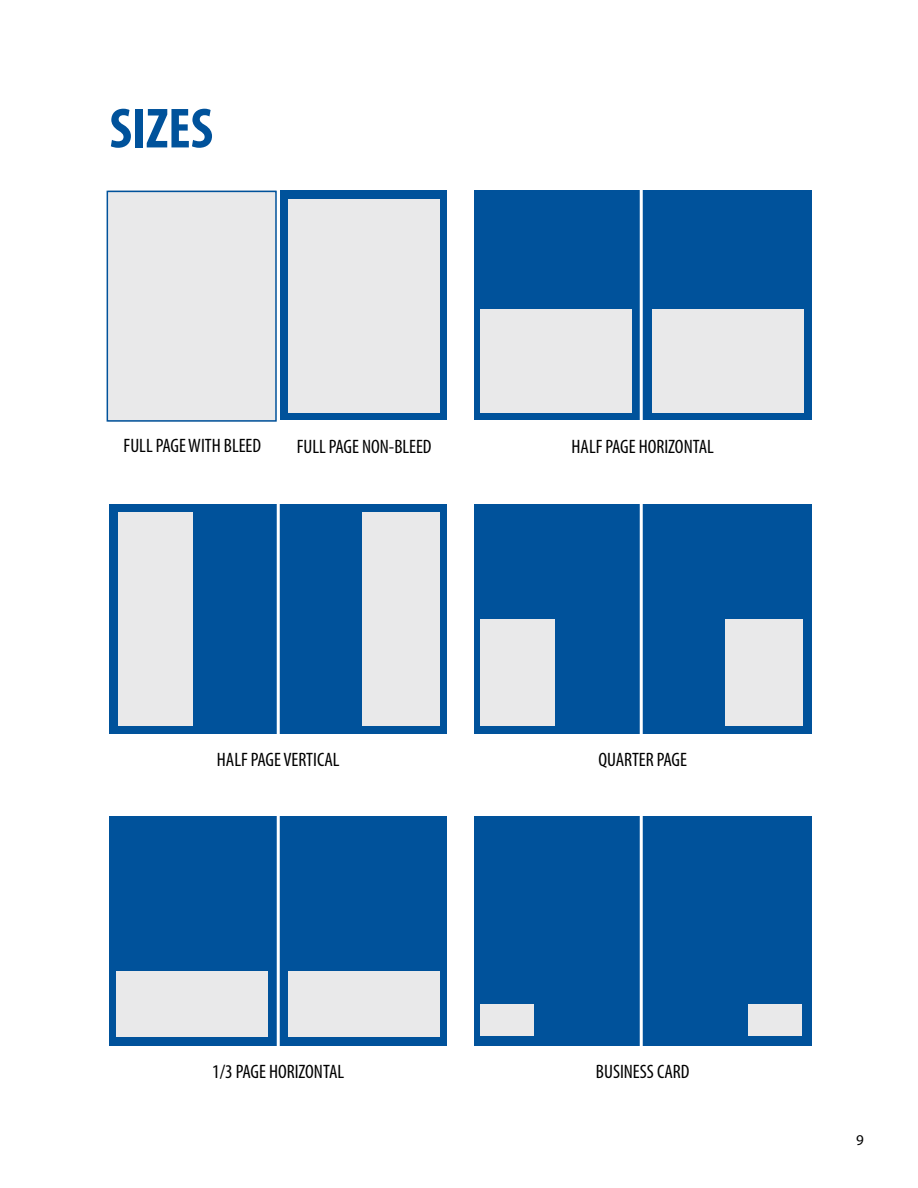
<style>
.page{position:relative;width:918px;height:1188px;background:#fff}
.page>*{position:absolute;margin:0;border:0;box-sizing:border-box;transform-origin:0 0}
.t1{font:700 condensed 57px "Myriad Pro";color:#00529b}
.t2{font:condensed 19.5px "Myriad Pro";color:#000}
.t3{font:15px "Myriad Pro";color:#000}
</style>
<div class="page">
<div style="left:281px;top:190px;width:166px;height:230px;background:#00529b"></div>
<div style="left:474px;top:190px;width:338px;height:230px;background:#00529b"></div>
<div style="left:110px;top:504px;width:337px;height:230px;background:#00529b"></div>
<div style="left:474px;top:504px;width:338px;height:230px;background:#00529b"></div>
<div style="left:110px;top:816px;width:337px;height:230px;background:#00529b"></div>
<div style="left:474px;top:816px;width:338px;height:230px;background:#00529b"></div>
<hr style="left:277px;top:156px;width:3px;height:981px;background:#fff">
<hr style="left:640px;top:147px;width:3px;height:981px;background:#fff">
<div style="left:481px;top:310px;width:151px;height:103px;background:#e9e9ea"></div>
<div style="left:652px;top:310px;width:151px;height:103px;background:#e9e9ea"></div>
<div style="left:109px;top:190px;width:167px;height:232px;background:#e9e9ea"></div>
<div style="left:289px;top:200px;width:151px;height:213px;background:#e9e9ea"></div>
<div style="left:118px;top:512px;width:74px;height:213px;background:#e9e9ea"></div>
<div style="left:363px;top:512px;width:77px;height:213px;background:#e9e9ea"></div>
<div style="left:481px;top:619px;width:74px;height:106px;background:#e9e9ea"></div>
<div style="left:725px;top:619px;width:77px;height:106px;background:#e9e9ea"></div>
<div style="left:117px;top:971px;width:151px;height:66px;background:#e9e9ea"></div>
<div style="left:288px;top:971px;width:152px;height:66px;background:#e9e9ea"></div>
<div style="left:481px;top:1004px;width:53px;height:32px;background:#e9e9ea"></div>
<div style="left:748px;top:1004px;width:54px;height:32px;background:#e9e9ea"></div>
<div style="left:107px;top:191px;width:170px;height:231px;border:2px solid #00529b"></div>
<h1 class="t1" style="left:110px;top:93px;width:105px">SIZES</h1>
<p class="t2" style="left:124px;top:434px;width:139px">FULL PAGE WITH BLEED</p>
<p class="t2" style="left:572px;top:434px;width:144px">HALF PAGE HORIZONTAL</p>
<p class="t2" style="left:297px;top:434px;width:136px">FULL PAGE NON-BLEED</p>
<p class="t2" style="left:217px;top:748px;width:124px">HALF PAGE VERTICAL</p>
<p class="t2" style="left:598px;top:748px;width:90px">QUARTER PAGE</p>
<p class="t2" style="left:212px;top:1060px;width:134px">1/3 PAGE HORIZONTAL</p>
<p class="t2" style="left:596px;top:1060px;width:95px">BUSINESS CARD</p>
<p class="t3" style="left:856px;top:1131px;width:9px">9</p>
</div>
